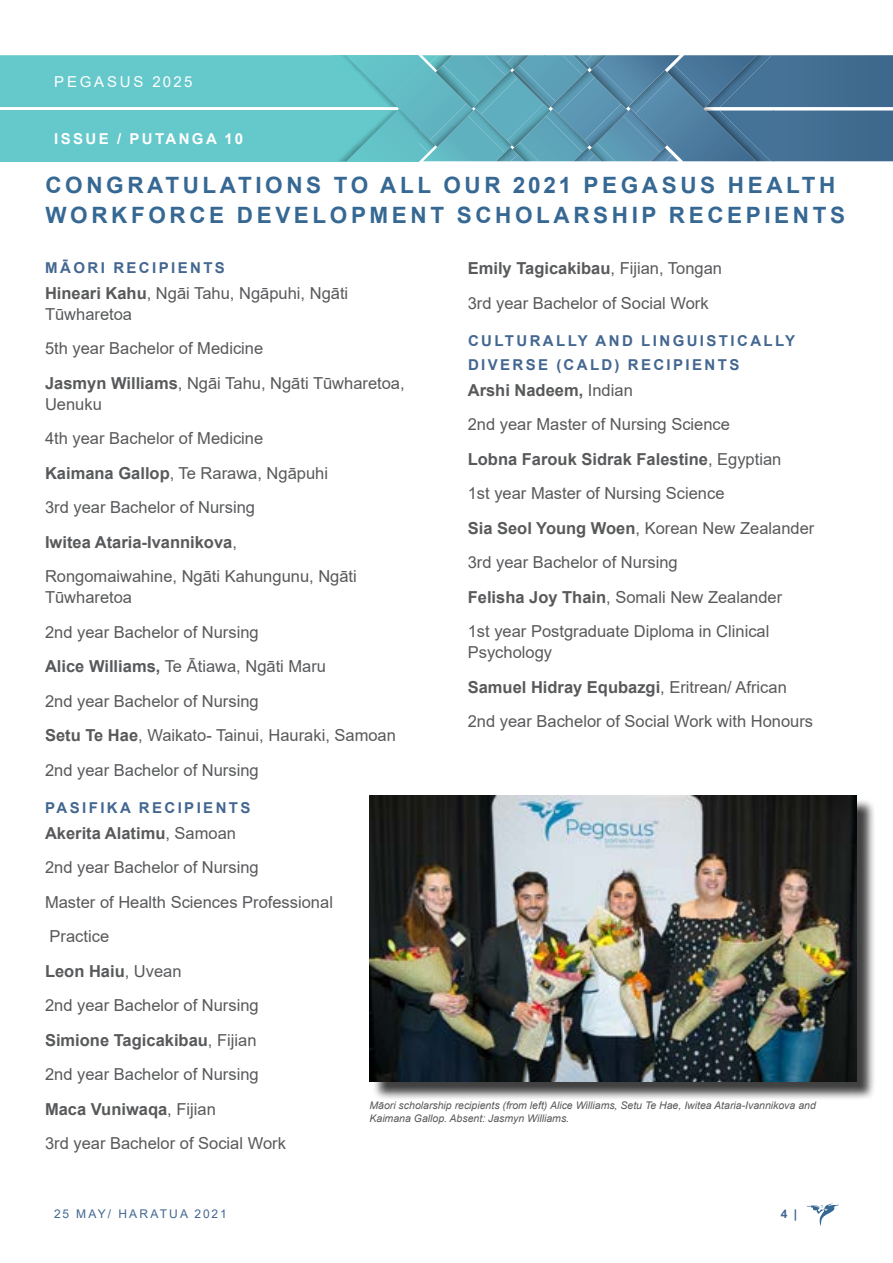
<style>
.page{position:relative;width:893px;height:1263px;background:#fff}
.page>*{position:absolute;margin:0;border:0;box-sizing:border-box;transform-origin:0 0}
.t1{font:700 22.5px/30px "Arial";letter-spacing:.16em;color:#366894}
.t2{font:16.5px/34.5px "Arial";color:#58595b}
.t3{font:700 15px/24px "Arial";letter-spacing:.16em;color:#436790}
.t4{font:700 15px "Arial";letter-spacing:.16em;color:#fff}
.t5{font:15px "Arial";letter-spacing:.185em;color:#fff}
.t6{font:12px "Arial";letter-spacing:.165em;color:#436790}
.t7{font:700 12px "Arial";color:#436790}
.t8{font:italic 10.5px/13.5px "Arial";color:#58595b}
.s1{font-weight:700}
</style>
<div class="page">
<svg style="left:807px;top:1203px;width:32px;height:23px"></svg>
<div style="left:0;top:55px;width:418px;height:52px;background:#65c8cb"></div>
<div style="left:0;top:111px;width:418px;height:51px;background:#65c8cb"></div>
<img style="left:339px;top:155px;width:6px;height:6px">
<svg style="left:345px;top:55px;width:548px;height:106px;background:#5693ab"></svg>
<img style="left:665px;top:148px;width:7px;height:13px">
<img style="left:651px;top:148px;width:14px;height:13px">
<div style="left:372px;top:798px;width:504px;height:302px;background:#000;opacity:.75"></div>
<img style="left:369px;top:796px;width:488px;height:286px">
<p class="t5" style="left:54px;top:71px;width:140px">PEGASUS 2025</p>
<p class="t4" style="left:54px;top:129px;width:190px">ISSUE / PUTANGA 10</p>
<h1 class="t1" style="left:45px;top:170px;width:801px">CONGRATULATIONS TO ALL OUR 2021 PEGASUS HEALTH<br>WORKFORCE DEVELOPMENT SCHOLARSHIP RECEPIENTS</h1>
<p class="t2" style="left:468px;top:251px;width:256px"><span class="s1">Emily Tagicakibau</span>, Fijian, Tongan<br>3rd year Bachelor of Social Work</p>
<p class="t3" style="left:468px;top:329px;width:329px">CULTURALLY AND LINGUISTICALLY<br>DIVERSE (CALD) RECIPIENTS</p>
<p class="t2" style="left:468px;top:373px;width:348px"><span class="s1">Arshi Nadeem,</span> Indian<br>2nd year Master of Nursing Science<br><span class="s1">Lobna Farouk Sidrak Falestine</span>, Egyptian<br>1st year Master of Nursing Science<br><span class="s1">Sia Seol Young Woen</span>, Korean New Zealander 3rd year Bachelor of Nursing<br><span class="s1">Felisha Joy Thain</span>, Somali New Zealander<br>1st year Postgraduate Diploma in Clinical</p>
<p class="t2" style="left:468px;top:635px;width:347px">Psychology<br><span class="s1">Samuel Hidray Equbazgi</span>, Eritrean/ African<br>2nd year Bachelor of Social Work with Honours</p>
<p class="t3" style="left:45px;top:256px;width:181px">MĀORI RECIPIENTS</p>
<p class="t2" style="left:45px;top:282px;width:305px;line-height:21px"><span class="s1">Hineari Kahu</span>, Ngāi Tahu, Ngāpuhi, Ngāti<br>Tūwharetoa</p>
<p class="t2" style="left:45px;top:331px;width:361px">5th year Bachelor of Medicine<br><span class="s1">Jasmyn Williams</span>, Ngāi Tahu, Ngāti Tūwharetoa,</p>
<p class="t2" style="left:45px;top:387px;width:313px">Uenuku<br>4th year Bachelor of Medicine<br><span class="s1">Kaimana Gallop</span>, Te Rarawa, Ngāpuhi<br>3rd year Bachelor of Nursing<br><span class="s1">Iwitea Ataria-Ivannikova</span>,<br>Rongomaiwahine, Ngāti Kahungunu, Ngāti</p>
<p class="t2" style="left:45px;top:580px;width:352px">Tūwharetoa<br>2nd year Bachelor of Nursing<br><span class="s1">Alice Williams,</span> Te Ātiawa, Ngāti Maru<br>2nd year Bachelor of Nursing<br><span class="s1">Setu Te Hae</span>, Waikato- Tainui, Hauraki, Samoan<br>2nd year Bachelor of Nursing</p>
<p class="t3" style="left:45px;top:796px;width:207px">PASIFIKA RECIPIENTS</p>
<p class="t2" style="left:45px;top:816px;width:289px"><span class="s1">Akerita Alatimu</span>, Samoan<br>2nd year Bachelor of Nursing<br>Master of Health Sciences Professional<br>Practice<br><span class="s1">Leon Haiu</span>, Uvean<br>2nd year Bachelor of Nursing<br><span class="s1">Simione Tagicakibau</span>, Fijian<br>2nd year Bachelor of Nursing<br><span class="s1">Maca Vuniwaqa</span>, Fijian<br>3rd year Bachelor of Social Work</p>
<p class="t8" style="left:369px;top:1098px;width:448px">Māori scholarship recipients (from left) Alice Williams, Setu Te Hae, Iwitea Ataria-Ivannikova and<br>Kaimana Gallop. Absent: Jasmyn Williams.</p>
<p class="t6" style="left:54px;top:1206px;width:174px">25 MAY/ HARATUA 2021</p>
<p class="t7" style="left:781px;top:1205px;width:18px">4 |</p>
</div>
